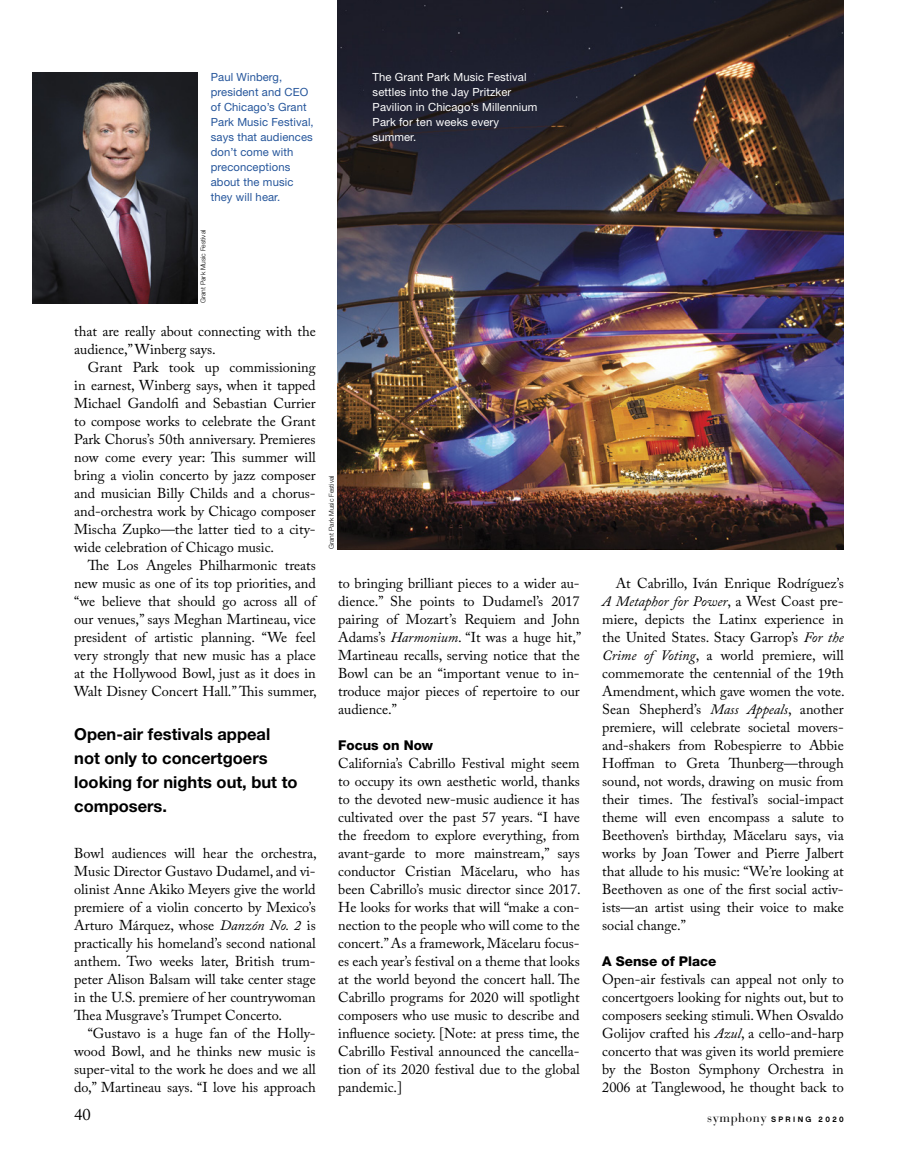
<style>
.page{position:relative;width:918px;height:1175px;background:#fff}
.page>*{position:absolute;margin:0;border:0;box-sizing:border-box;transform-origin:0 0}
.feature_callout{font:700 16.5px/24px "Helvetica Neue";color:#000}
.t1{font:16.5px "Adobe Caslon Pro";color:#000}
.feat_body{font:14.25px/18px "Adobe Caslon Pro";color:#000;text-align:justify}
.feat_body_-_no_inden{font:14.25px/18px "Adobe Caslon Pro";color:#000;text-align:justify}
.subhead{font:800 13.5px "Helvetica Neue";color:#000}
.t2{font:11.25px/15px "Helvetica Neue";letter-spacing:.01em;color:#25559b}
.caption_knockout{font:11.25px/15px "Helvetica Neue";letter-spacing:.01em;color:#fff}
.t3{font:7.8px "Chalet New York Nineteen Sixty";letter-spacing:.3em;color:#000}
.credit{font:300 6.75px "Helvetica Neue";color:#000}
.s1{font-style:italic}
.s2{font-family:"Bauer Bodoni";font-size:12.75px}
</style>
<div class="page">
<img style="left:32px;top:72px;width:165px;height:231px">
<img style="left:338px;top:0;width:506px;height:549px">
<p class="t2" style="left:211px;top:70px;width:104px">Paul Winberg, president and CEO of Chicago’s Grant<br>Park Music Festival, says that audiences don’t come with preconceptions about the music they will hear.</p>
<p class="caption_knockout" style="left:373px;top:70px;width:166px">The Grant Park Music Festival settles into the Jay Pritzker<br>Pavilion in Chicago’s Millennium<br>Park for ten weeks every summer.</p>
<p class="credit" style="left:199px;top:303px;width:75px;rotate:-90deg">Grant Park Music Festival</p>
<p class="feat_body" style="left:74px;top:322px;width:243px">that are really about connecting with the audience,” Winberg says.</p>
<p class="feat_body" style="left:74px;top:358px;width:243px;text-indent:14px">Grant Park took up commissioning in earnest, Winberg says, when it tapped Michael Gandolfi and Sebastian Currier to compose works to celebrate the Grant Park Chorus’s 50th anniversary. Premieres now come every year: This summer will bring a violin concerto by jazz composer and musician Billy Childs and a chorus&shy;and-orchestra work by Chicago composer Mischa Zupko—the latter tied to a city&shy;wide celebration of Chicago music.</p>
<p class="feat_body" style="left:74px;top:556px;width:244px;text-indent:14px">The Los Angeles Philharmonic treats new music as one of its top priorities, and “we believe that should go across all of our venues,” says Meghan Martineau, vice president of artistic planning. “We feel very strongly that new music has a place at the Hollywood Bowl, just as it does in Walt Disney Concert Hall.” This summer,</p>
<p class="feature_callout" style="left:74px;top:721px;width:225px">Open-air festivals appeal not only to concertgoers looking for nights out, but to composers.</p>
<p class="feat_body" style="left:74px;top:844px;width:244px">Bowl audiences will hear the orchestra, Music Director Gustavo Dudamel, and vi&shy;olinist Anne Akiko Meyers give the world premiere of a violin concerto by Mexico’s Arturo Márquez, whose <span class="s1">Danzón No. 2</span> is practically his homeland’s second national anthem. Two weeks later, British trum&shy;peter Alison Balsam will take center stage in the U.S. premiere of her countrywoman Thea Musgrave’s Trumpet Concerto.</p>
<p class="feat_body" style="left:74px;top:1024px;width:243px;text-indent:14px">“Gustavo is a huge fan of the Holly&shy;wood Bowl, and he thinks new music is super-vital to the work he does and we all do,” Martineau says. “I love his approach</p>
<p class="credit" style="left:327px;top:549px;width:75px;rotate:-90deg">Grant Park Music Festival</p>
<p class="feat_body" style="left:338px;top:574px;width:244px">to bringing brilliant pieces to a wider au&shy;dience.” She points to Dudamel’s 2017 pairing of Mozart’s Requiem and John Adams’s <span class="s1">Harmonium</span>. “It was a huge hit,” Martineau recalls, serving notice that the Bowl can be an “important venue to in&shy;troduce major pieces of repertoire to our audience.”</p>
<p class="subhead" style="left:338px;top:737px;width:96px">Focus on Now</p>
<p class="feat_body_-_no_inden" style="left:338px;top:754px;width:244px">California’s Cabrillo Festival might seem to occupy its own aesthetic world, thanks to the devoted new-music audience it has cultivated over the past 57 years. “I have the freedom to explore everything, from avant-garde to more mainstream,” says conductor Cristian Măcelaru, who has been Cabrillo’s music director since 2017.<br>He looks for works that will “make a con&shy;nection to the people who will come to the concert.” As a framework, Măcelaru focus&shy;es each year’s festival on a theme that looks at the world beyond the concert hall. The Cabrillo programs for 2020 will spotlight composers who use music to describe and influence society. [Note: at press time, the Cabrillo Festival announced the cancella&shy;tion of its 2020 festival due to the global pandemic.]</p>
<p class="feat_body" style="left:602px;top:574px;width:244px;text-indent:14px">At Cabrillo, Iván Enrique Rodríguez’s <span class="s1">A Metaphor for Power</span>, a West Coast pre&shy;miere, depicts the Latinx experience in the United States. Stacy Garrop’s <span class="s1">For the Crime of Voting</span>, a world premiere, will commemorate the centennial of the 19th Amendment, which gave women the vote.<br>Sean Shepherd’s <span class="s1">Mass Appeals</span>, another premiere, will celebrate societal movers&shy;and-shakers from Robespierre to Abbie Hoffman to Greta Thunberg—through sound, not words, drawing on music from their times. The festival’s social-impact theme will even encompass a salute to Beethoven’s birthday, Măcelaru says, via works by Joan Tower and Pierre Jalbert that allude to his music: “We’re looking at Beethoven as one of the first social activ&shy;ists—an artist using their voice to make social change.”</p>
<p class="subhead" style="left:602px;top:953px;width:116px">A Sense of Place</p>
<p class="feat_body_-_no_inden" style="left:602px;top:970px;width:243px">Open-air festivals can appeal not only to concertgoers looking for nights out, but to composers seeking stimuli. When Osvaldo Golijov crafted his <span class="s1">Azul</span>, a cello-and-harp concerto that was given its world premiere by the Boston Symphony Orchestra in 2006 at Tanglewood, he thought back to</p>
<p class="t1" style="left:74px;top:1104px;width:18px">40</p>
<p class="t3" style="left:707px;top:1114px;width:138px"><span class="s2">symphony</span> SPRING 2020</p>
</div>
